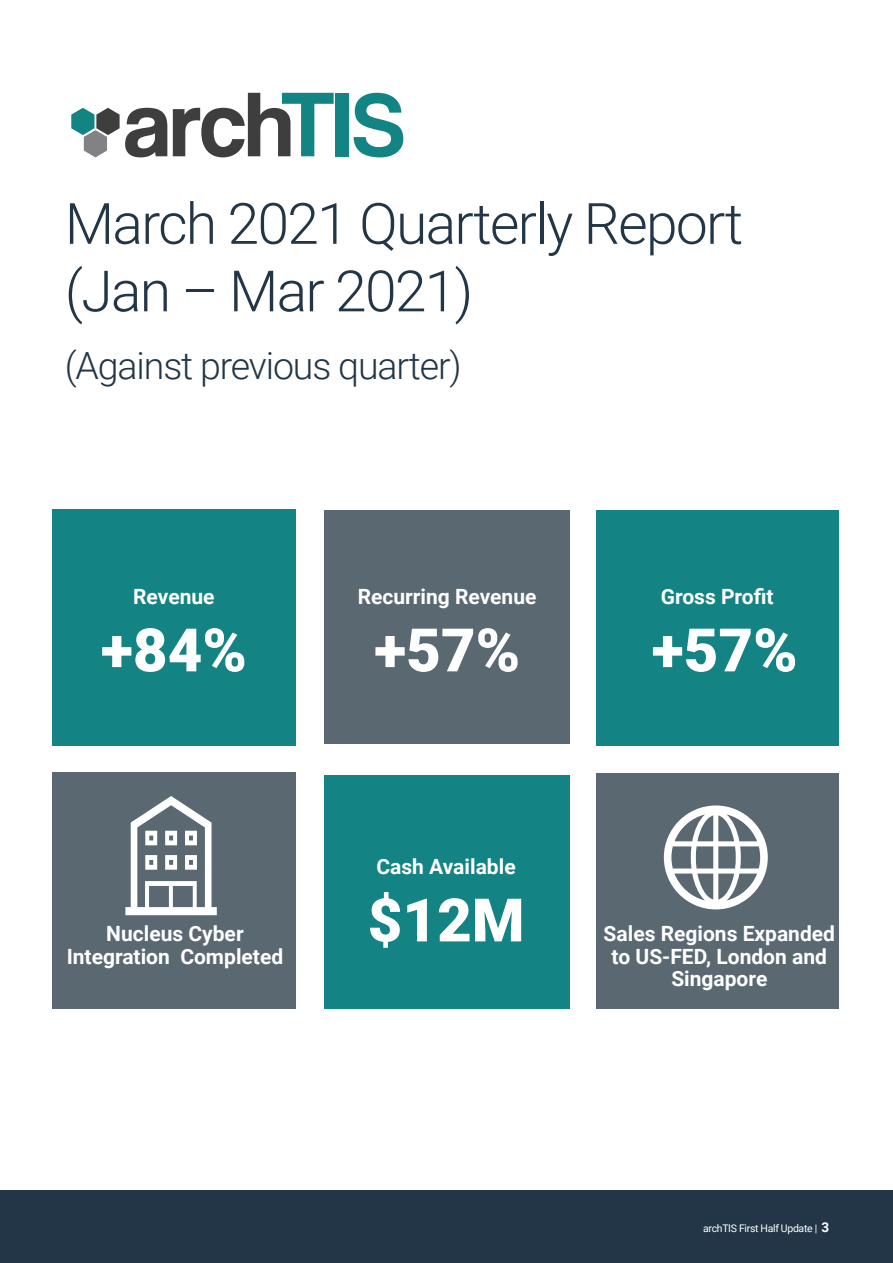
<style>
.page{position:relative;width:893px;height:1263px;background:#fff}
.page>*{position:absolute;margin:0;border:0;box-sizing:border-box;transform-origin:0 0}
.PLAIN{font:900 60px "Roboto";color:#fff}
.Title_1{font:300 57px/67.5px "Roboto";letter-spacing:-.03em;color:#223647}
.Title_1-2{font:300 37.5px "Roboto";letter-spacing:-.03em;color:#223647}
.PLAIN-2{font:700 21px/22.5px "Roboto";color:#fff;text-align:center}
.t1{font:10.5px "Roboto";letter-spacing:-.03em;color:#fff}
.s1{font-weight:700;font-size:13.5px}
</style>
<div class="page">
<div style="left:53px;top:509px;width:243px;height:236px;background:#138383"></div>
<div style="left:324px;top:510px;width:246px;height:234px;background:#5a6872"></div>
<div style="left:596px;top:510px;width:243px;height:235px;background:#138383"></div>
<div style="left:53px;top:772px;width:243px;height:236px;background:#5a6872"></div>
<div style="left:596px;top:773px;width:242px;height:235px;background:#5a6872"></div>
<svg style="left:71px;top:108px;width:96px;height:49px"></svg>
<svg style="left:173px;top:93px;width:161px;height:64px"></svg>
<div style="left:336px;top:93px;width:13px;height:63px;background:#138484"></div>
<svg style="left:353px;top:93px;width:50px;height:64px"></svg>
<div style="left:324px;top:775px;width:246px;height:233px;background:#138383"></div>
<svg style="left:125px;top:796px;width:92px;height:119px"></svg>
<svg style="left:664px;top:805px;width:104px;height:104px"></svg>
<div style="left:0;top:1190px;width:893px;height:73px;background:#223647"></div>
<p class="Title_1" style="left:65px;top:188px;width:680px">March 2021 Quarterly Report (Jan – Mar 2021)</p>
<p class="Title_1-2" style="left:65px;top:339px;width:398px">(Against previous quarter)</p>
<p class="PLAIN-2" style="left:133px;top:584px;width:83px">Revenue</p>
<p class="PLAIN" style="left:101px;top:608px;width:148px">+84%</p>
<p class="PLAIN-2" style="left:358px;top:584px;width:180px">Recurring Revenue</p>
<p class="PLAIN" style="left:374px;top:608px;width:148px">+57%</p>
<p class="PLAIN-2" style="left:661px;top:584px;width:114px">Gross Profit</p>
<p class="PLAIN" style="left:652px;top:608px;width:148px">+57%</p>
<p class="PLAIN-2" style="left:376px;top:854px;width:141px">Cash Available</p>
<p class="PLAIN" style="left:368px;top:878px;width:158px">$12M</p>
<p class="PLAIN-2" style="left:67px;top:922px;width:218px">Nucleus Cyber<br>Integration Completed</p>
<p class="PLAIN-2" style="left:604px;top:922px;width:233px">Sales Regions Expanded to US-FED, London and<br>Singapore</p>
<p class="t1" style="left:703px;top:1220px;width:128px">archTIS First Half Update | <span class="s1">3</span></p>
</div>
